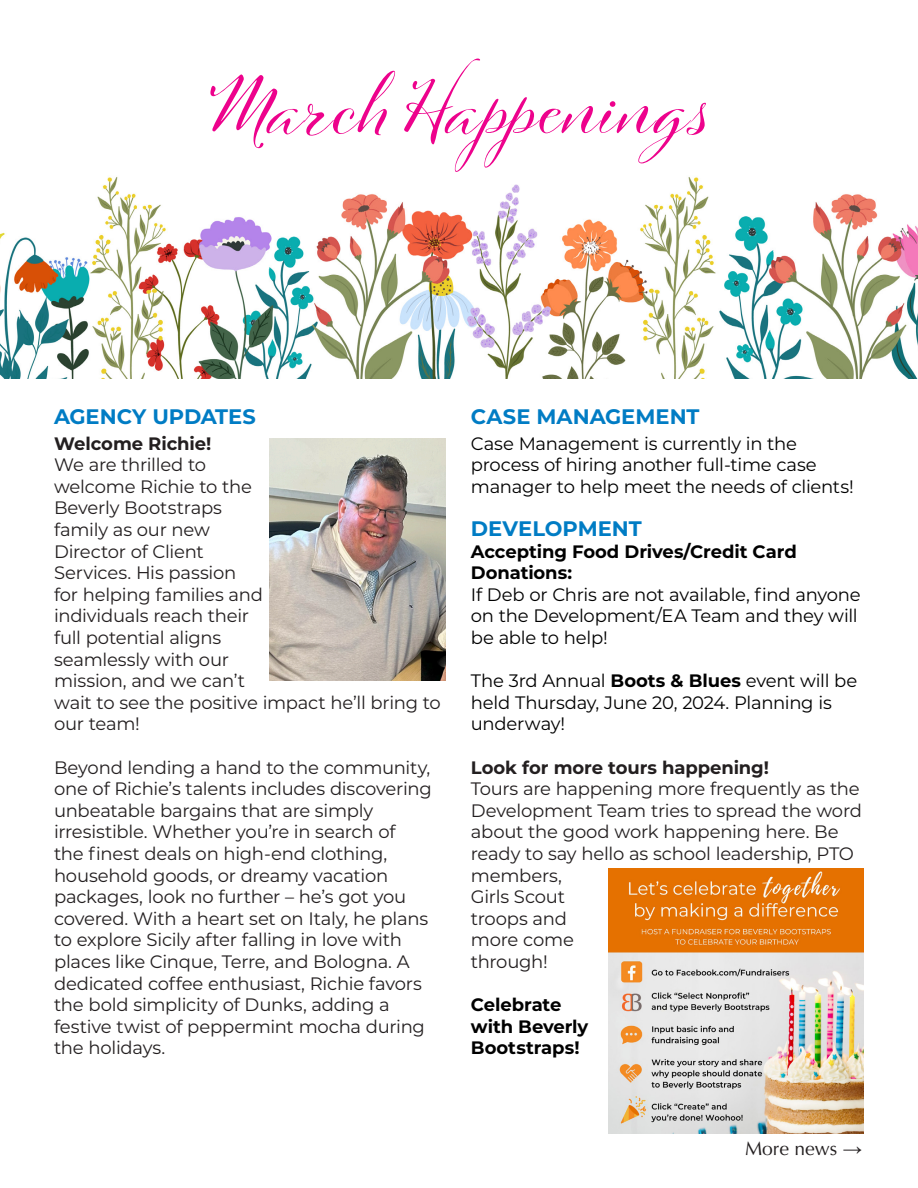
<style>
.page{position:relative;width:918px;height:1188px;background:#fff}
.page>*{position:absolute;margin:0;border:0;box-sizing:border-box;transform-origin:0 0}
.t1{font:78px "Cinque Donne Pro";letter-spacing:.02em;color:#ed028c}
.t2{font:700 21px "Montserrat";color:#007cc4}
.t3{font:19.35px "Optima LT Std";color:#231f20}
.t4{font:18px/21.6px "Montserrat";letter-spacing:-.015em;color:#231f20}
.t5{font:18px/21.6px "Montserrat";letter-spacing:-.015em;color:#000}
.t6{font:700 18px/21.6px "Montserrat";letter-spacing:-.005em;color:#000}
.t7{font:700 18px "Montserrat";letter-spacing:-.005em;color:#231f20}
.s1{font-weight:700}
.s2{font-family:"Times New Roman";font-weight:700}
</style>
<div class="page">
<img style="left:0;top:177px;width:918px;height:202px">
<img style="left:270px;top:438px;width:175px;height:242px">
<img style="left:608px;top:868px;width:256px;height:266px">
<p class="t1" style="left:207px;top:59px;width:505px">March Happenings</p>
<p class="t2" style="left:54px;top:401px;width:203px">AGENCY UPDATES</p>
<p class="t7" style="left:54px;top:430px;width:159px">Welcome Richie!</p>
<p class="t4" style="left:54px;top:453px;width:388px">We are thrilled to<br>welcome Richie to the<br>Beverly Bootstraps<br>family as our new<br>Director of Client<br>Services. His passion<br>for helping families and<br>individuals reach their<br>full potential aligns<br>seamlessly with our<br>mission, and we can’t<br>wait to see the positive impact he’ll bring to our team!</p>
<p class="t4" style="left:54px;top:756px;width:379px">Beyond lending a hand to the community, one of Richie’s talents includes discovering unbeatable bargains that are simply irresistible. Whether you’re in search of<br>the finest deals on high-end clothing, household goods, or dreamy vacation packages, look no further – he’s got you covered. With a heart set on Italy, he plans to explore Sicily after falling in love with places like Cinque, Terre, and Bologna. A dedicated coffee enthusiast, Richie favors the bold simplicity of Dunks, adding a festive twist of peppermint mocha during the holidays.</p>
<p class="t2" style="left:471px;top:401px;width:230px">CASE MANAGEMENT</p>
<p class="t5" style="left:471px;top:432px;width:385px">Case Management is currently in the process of hiring another full-time case manager to help meet the needs of clients!</p>
<p class="t2" style="left:471px;top:513px;width:172px">DEVELOPMENT</p>
<p class="t6" style="left:471px;top:540px;width:327px">Accepting Food Drives/Credit Card<br>Donations:</p>
<p class="t5" style="left:471px;top:583px;width:391px">If Deb or Chris are not available, find anyone on the Development/EA Team and they will be able to help!</p>
<p class="t5" style="left:471px;top:669px;width:388px">The 3rd Annual <span class="s1">Boots &amp; Blues</span> event will be held Thursday, June 20, 2024. Planning is underway!</p>
<p class="t7" style="left:471px;top:754px;width:300px">Look for more tours happening!</p>
<p class="t4" style="left:471px;top:777px;width:393px">Tours are happening more frequently as the<br>Development Team tries to spread the word about the good work happening here. Be ready to say hello as school leadership, PTO members,<br>Girls Scout<br>troops and<br>more come<br>through!</p>
<p class="t6" style="left:471px;top:993px;width:119px">Celebrate with Beverly<br>Bootstraps!</p>
<p class="t3" style="left:745px;top:1137px;width:118px">More news <span class="s2">→</span></p>
</div>
